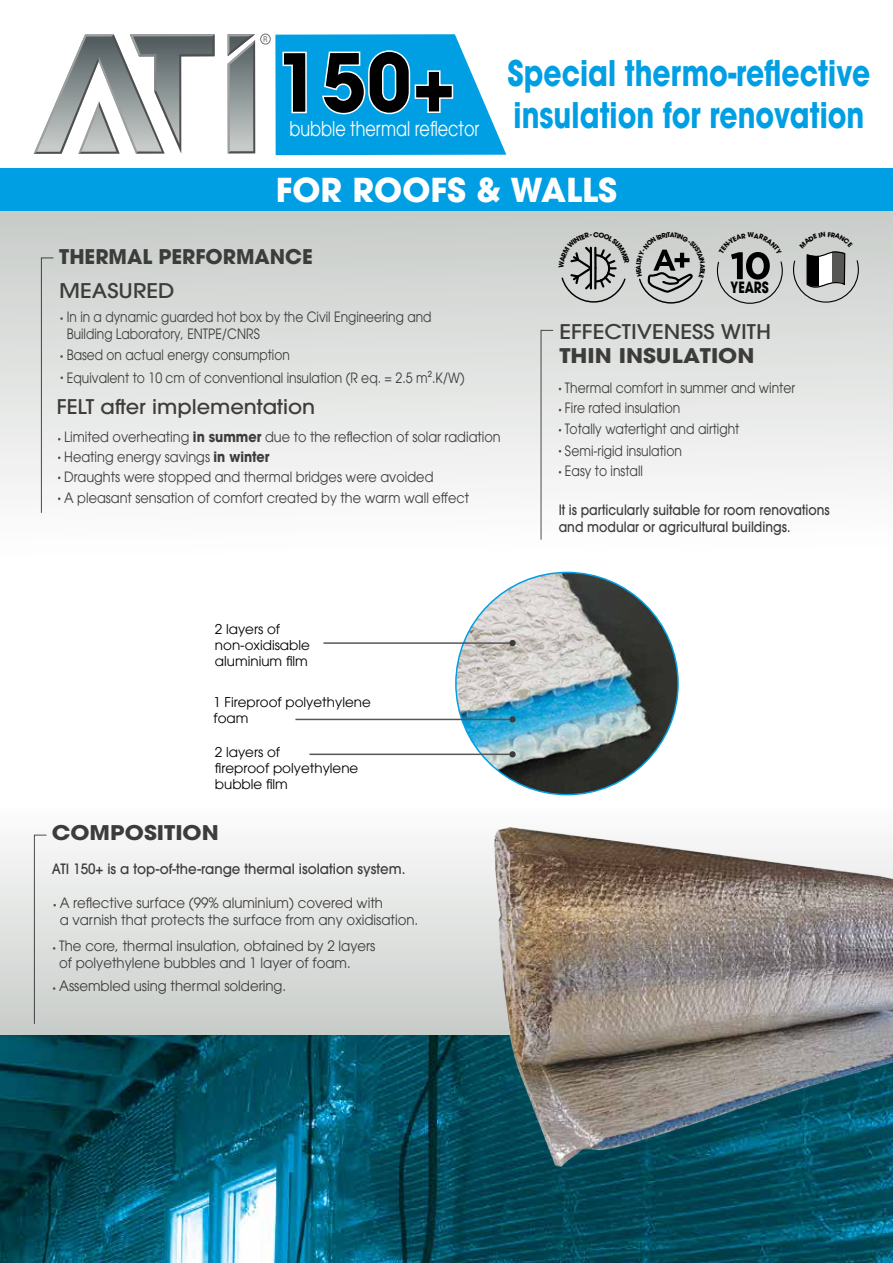
<style>
.page{position:relative;width:893px;height:1263px;background:#fff}
.page>*{position:absolute;margin:0;border:0;box-sizing:border-box;transform-origin:0 0}
.t1{font:700 81.15px "ITC Avant Garde Pro";color:#000;scale:.91 1}
.t2{font:700 35.25px/42.3px "ITC Avant Garde Pro";color:#009fe3;scale:.8 1}
.t3{font:700 33px "ITC Avant Garde Pro";color:#fff}
.t4{font:700 20.25px "ITC Avant Garde Pro";color:#3c3c3b;scale:1.11 1}
.t5{font:500 20.25px "ITC Avant Garde Pro";color:#3c3c3b;scale:1.11 1}
.t6{font:500 20.25px "ITC Avant Garde Pro";color:#3c3c3b}
.t7{font:20.25px "ITC Avant Garde Pro";color:#fff;scale:.79 1}
.t8{font:700 20.25px "ITC Avant Garde Pro";color:#3c3c3b}
.t9{font:700 15.6px "ITC Avant Garde Pro";color:#000;scale:.78 1}
.t10{font:14.25px/17.1px "ITC Avant Garde Pro";color:#3c3c3b;scale:.94 1}
.t11{font:14.25px/19.8px "ITC Avant Garde Pro";color:#3c3c3b;scale:.91 1}
.t12{font:14.25px/21px "ITC Avant Garde Pro";color:#3c3c3b;scale:.87 1}
.t13{font:14.25px/17.1px "ITC Avant Garde Pro";color:#3c3c3b;scale:.86 1}
.t14{font:500 14.25px/17.1px "ITC Avant Garde Pro";color:#3c3c3b;scale:.87 1}
.t15{font:500 14.25px "ITC Avant Garde Pro";color:#3c3c3b;scale:.94 1}
.t16{font:13.5px/16.2px "ITC Avant Garde Pro";color:#000}
.t17{font:700 8.7px "Myriad Pro";color:#706f6f;scale:.96 1}
.t18{font:700 6.45px "ITC Avant Garde Pro";color:#000}
.s1{font-weight:700}
</style>
<div class="page">
<img style="left:0;top:1034px;width:893px;height:229px">
<div style="left:0;top:789px;width:893px;height:245px;background:linear-gradient(to bottom,#fff,#c8ccc9)"></div>
<div style="left:0;top:526px;width:893px;height:281px;background:#fff"></div>
<div style="left:0;top:211px;width:893px;height:357px;background:linear-gradient(to bottom,#c8ccc9,#fff)"></div>
<div style="left:0;top:168px;width:893px;height:43px;background:#009fe3"></div>
<svg style="left:34px;top:34px;width:181px;height:120px"></svg>
<svg style="left:227px;top:34px;width:28px;height:119px;background:#949a9a"></svg>
<svg style="left:275px;top:34px;width:231px;height:121px;background:#29aee7"></svg>
<div style="left:260px;top:34px;width:10px;height:10px;border:1px solid #706f6f;border-radius:50%"></div>
<svg style="left:34px;top:834px;width:13px;height:190px"></svg>
<img style="left:484px;top:813px;width:409px;height:378px">
<svg style="left:41px;top:257px;width:22px;height:257px"></svg>
<img style="left:456px;top:572px;width:222px;height:223px">
<hr style="left:323px;top:642px;width:189px;height:2px;background:#575756">
<hr style="left:295px;top:719px;width:217px;height:1px;background:#575756">
<hr style="left:309px;top:753px;width:203px;height:2px;background:#575756">
<div style="left:509px;top:640px;width:7px;height:6px;background:#3c3c3b;border-radius:50%"></div>
<div style="left:509px;top:716px;width:7px;height:6px;background:#3c3c3b;border-radius:50%"></div>
<div style="left:509px;top:751px;width:7px;height:6px;background:#3c3c3b;border-radius:50%"></div>
<svg style="left:360px;top:371px;width:12px;height:15px"></svg>
<svg style="left:397px;top:323px;width:5px;height:6px"></svg>
<svg style="left:414px;top:371px;width:11px;height:14px"></svg>
<svg style="left:445px;top:432px;width:9px;height:14px"></svg>
<svg style="left:461px;top:370px;width:7px;height:8px"></svg>
<svg style="left:716px;top:232px;width:67px;height:72px;background:#b3b6b4"></svg>
<svg style="left:792px;top:230px;width:67px;height:73px;background:#b1b3b1"></svg>
<svg style="left:540px;top:322px;width:253px;height:218px"></svg>
<svg style="left:559px;top:232px;width:146px;height:76px;background:#b7bab8"></svg>
<p class="t17" style="left:263px;top:33px;width:6px">R</p>
<h1 class="t1" style="left:276px;top:28px;width:200px">150+</h1>
<h3 class="t7" style="left:290px;top:116px;width:242px">bubble thermal reflector</h3>
<h2 class="t2" style="left:508px;top:51px;width:455px">Special thermo-reflective insulation for renovation</h2>
<h3 class="t3" style="left:276px;top:168px;width:343px">FOR ROOFS &amp; WALLS</h3>
<h3 class="t8" style="left:59px;top:243px;width:255px">THERMAL PERFORMANCE</h3>
<h3 class="t5" style="left:59px;top:278px;width:105px">MEASURED</h3>
<p class="t13" style="left:67px;top:308px;width:426px">In in a dynamic guarded hot box by the Civil Engineering and<br>Building Laboratory, ENTPE/CNRS</p>
<p class="t12" style="left:67px;top:367px;width:459px">Equivalent to 10 cm of conventional insulation (R eq. = 2.5 m².K/W)</p>
<p class="t13" style="left:67px;top:346px;width:261px">Based on actual energy consumption</p>
<h3 class="t6" style="left:57px;top:394px;width:260px">FELT after implementation</h3>
<p class="t11" style="left:64px;top:426px;width:481px">Limited overheating <span class="s1">in summer</span> due to the reflection of solar radiation<br>Heating energy savings <span class="s1">in winter<br></span>Draughts were stopped and thermal bridges were avoided</p>
<p class="t11" style="left:64px;top:487px;width:447px">A pleasant sensation of comfort created by the warm wall effect</p>
<p class="t16" style="left:215px;top:621px;width:96px">2 layers of non-oxidisable aluminium film</p>
<p class="t16" style="left:213px;top:693px;width:159px">1 Fireproof polyethylene foam</p>
<p class="t16" style="left:215px;top:743px;width:145px">2 layers of<br>fireproof polyethylene bubble film</p>
<h3 class="t4" style="left:52px;top:819px;width:152px">COMPOSITION</h3>
<p class="t15" style="left:52px;top:860px;width:378px">ATI 150+ is a top-of-the-range thermal isolation system.</p>
<p class="t10" style="left:60px;top:894px;width:383px">A reflective surface (99% aluminium) covered with<br>a varnish that protects the surface from any oxidisation.</p>
<p class="t10" style="left:59px;top:937px;width:338px">The core, thermal insulation, obtained by 2 layers of polyethylene bubbles and 1 layer of foam.</p>
<p class="t10" style="left:59px;top:977px;width:243px">Assembled using thermal soldering.</p>
<p class="t18" style="left:634px;top:270px;width:6px;rotate:-90deg">A</p>
<p class="t9" style="left:730px;top:277px;width:51px">YEARS</p>
<h3 class="t5" style="left:559px;top:319px;width:192px">EFFECTIVENESS WITH</h3>
<h3 class="t4" style="left:559px;top:342px;width:177px">THIN INSULATION</h3>
<p class="t12" style="left:565px;top:377px;width:266px">Thermal comfort in summer and winter</p>
<p class="t12" style="left:565px;top:397px;width:202px">Fire rated insulation<br>Totally watertight and airtight</p>
<p class="t12" style="left:565px;top:460px;width:91px">Easy to install</p>
<p class="t12" style="left:565px;top:440px;width:136px">Semi-rigid insulation</p>
<p class="t14" style="left:559px;top:501px;width:313px">It is particularly suitable for room renovations and modular or agricultural buildings.</p>
</div>
